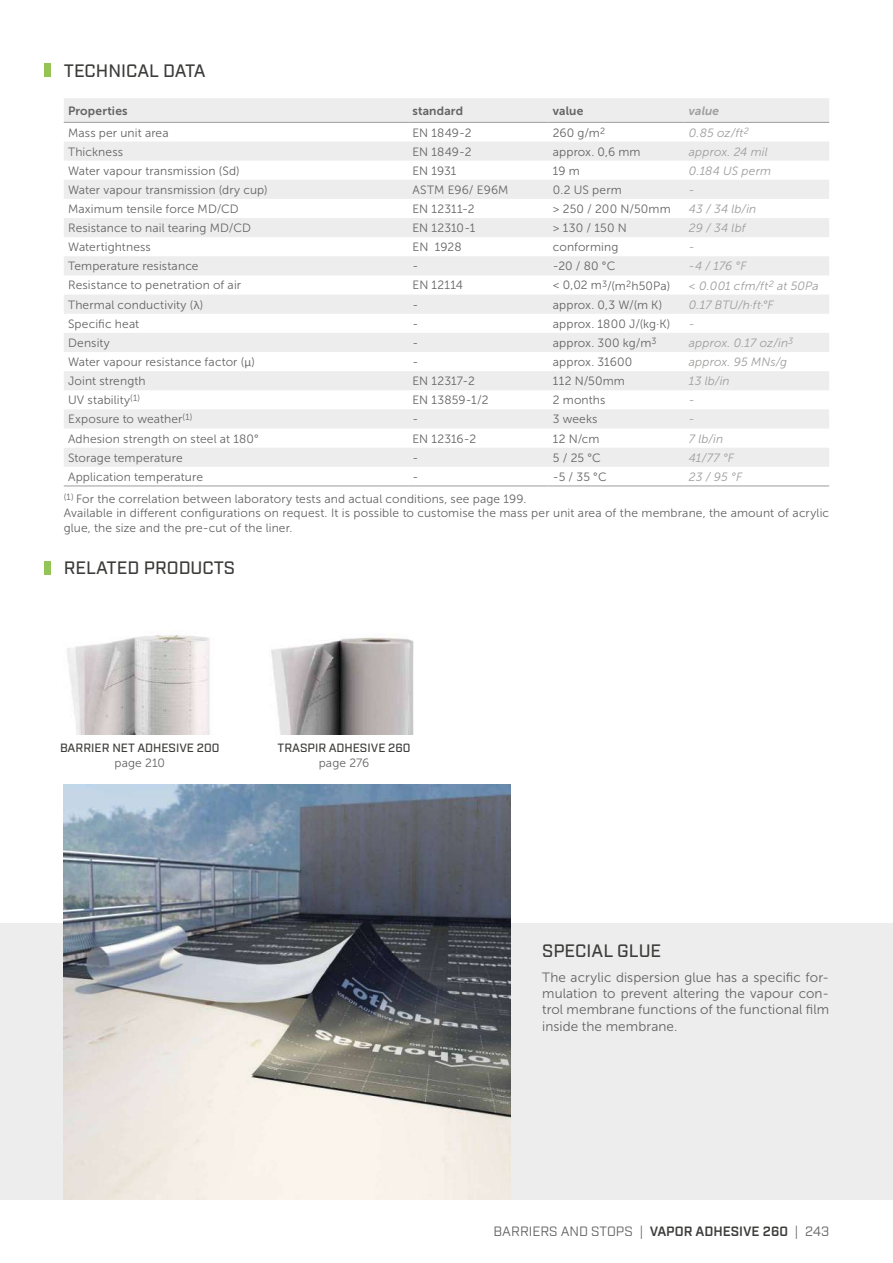
<style>
.page{position:relative;width:893px;height:1263px;background:#fff}
.page>*{position:absolute;margin:0;border:0;box-sizing:border-box;transform-origin:0 0}
.t1{font:500 18px "Industry";color:#3c3c3b}
.t2{font:13.5px/16.2px "Museo Sans 300";letter-spacing:.01em;color:#646363;text-align:justify}
.t3{font:13.5px "Industry";color:#646363}
.t4{font:12px/14.4px "Museo Sans 300";letter-spacing:.01em;color:#646363}
.t5{font:italic 12px "Museo Sans 300";letter-spacing:.01em;color:#9d9d9c}
.t6{font:500 12px "Industry";color:#3c3c3b}
.t7{font:12px "Museo Sans 700";letter-spacing:.015em;color:#646363}
.t8{font:italic 12px "Museo Sans 700";letter-spacing:.01em;color:#9d9d9c}
.s1{font-family:"Proxima Nova"}
.s2{font-weight:600;color:#3c3c3b}
</style>
<div class="page">
<div style="left:0;top:923px;width:893px;height:276px;background:#ededed"></div>
<img style="left:64px;top:784px;width:446px;height:415px">
<img style="left:271px;top:637px;width:143px;height:97px">
<img style="left:67px;top:631px;width:143px;height:103px">
<svg style="left:64px;top:98px;width:765px;height:369px;fill:#ededed"></svg>
<hr style="left:64px;top:122px;width:344px;height:1px;background:#9d9d9c">
<hr style="left:408px;top:122px;width:141px;height:1px;background:#9d9d9c">
<hr style="left:549px;top:122px;width:136px;height:1px;background:#9d9d9c">
<hr style="left:685px;top:122px;width:144px;height:1px;background:#9d9d9c">
<hr style="left:64px;top:486px;width:344px;height:1px;background:#9d9d9c">
<hr style="left:408px;top:486px;width:141px;height:1px;background:#9d9d9c">
<hr style="left:549px;top:486px;width:136px;height:1px;background:#9d9d9c">
<hr style="left:685px;top:486px;width:144px;height:1px;background:#9d9d9c">
<div style="left:45px;top:64px;width:6px;height:13px;background:#94c356"></div>
<div style="left:45px;top:561px;width:6px;height:13px;background:#94c356"></div>
<h1 class="t1" style="left:64px;top:60px;width:143px">TECHNICAL DATA</h1>
<p class="t7" style="left:68px;top:104px;width:61px">Properties</p>
<p class="t7" style="left:412px;top:104px;width:52px">standard</p>
<p class="t7" style="left:553px;top:104px;width:32px">value</p>
<p class="t8" style="left:689px;top:104px;width:32px">value</p>
<p class="t4" style="left:68px;top:125px;width:102px">Mass per unit area</p>
<p class="t4" style="left:412px;top:125px;width:60px">EN 1849-2</p>
<p class="t4" style="left:553px;top:125px;width:54px">260 g/m<sup>2</sup></p>
<p class="t5" style="left:689px;top:126px;width:62px">0.85 oz/ft<sup>2</sup></p>
<p class="t4" style="left:68px;top:144px;width:57px">Thickness</p>
<p class="t4" style="left:412px;top:144px;width:60px">EN 1849-2</p>
<p class="t4" style="left:553px;top:144px;width:89px">approx. 0,6 mm</p>
<p class="t5" style="left:689px;top:145px;width:80px">approx. 24 mil</p>
<p class="t4" style="left:68px;top:163px;width:173px">Water vapour transmission (Sd)</p>
<p class="t4" style="left:412px;top:163px;width:45px">EN 1931</p>
<p class="t4" style="left:553px;top:163px;width:29px">19 m</p>
<p class="t5" style="left:689px;top:164px;width:84px">0.184 US perm</p>
<p class="t4" style="left:68px;top:183px;width:201px">Water vapour transmission (dry cup)</p>
<p class="t4" style="left:412px;top:183px;width:97px">ASTM E96/ E96M</p>
<p class="t4" style="left:553px;top:183px;width:70px">0.2 US perm</p>
<p class="t5" style="left:689px;top:183px;width:7px">-</p>
<p class="t4" style="left:68px;top:202px;width:172px">Maximum tensile force MD/CD</p>
<p class="t4" style="left:412px;top:202px;width:64px">EN 12311-2</p>
<p class="t4" style="left:553px;top:202px;width:119px">&gt; 250 / 200 N/50mm</p>
<p class="t5" style="left:689px;top:202px;width:69px">43 / 34 lb/in</p>
<p class="t4" style="left:68px;top:221px;width:184px">Resistance to nail tearing MD/CD</p>
<p class="t4" style="left:412px;top:221px;width:64px">EN 12310-1</p>
<p class="t4" style="left:553px;top:221px;width:75px">&gt; 130 / 150 N</p>
<p class="t5" style="left:689px;top:221px;width:58px">29 / 34 lbf</p>
<p class="t4" style="left:68px;top:240px;width:84px">Watertightness</p>
<p class="t4" style="left:413px;top:240px;width:51px">EN 1928</p>
<p class="t4" style="left:553px;top:240px;width:67px">conforming</p>
<p class="t5" style="left:689px;top:241px;width:7px">-</p>
<p class="t4" style="left:68px;top:259px;width:132px">Temperature resistance</p>
<p class="t4" style="left:413px;top:259px;width:7px">-</p>
<p class="t4" style="left:553px;top:259px;width:64px">-20 / 80 °C</p>
<p class="t5" style="left:689px;top:260px;width:59px">-4 / 176 °F</p>
<p class="t4" style="left:68px;top:278px;width:175px">Resistance to penetration of air</p>
<p class="t4" style="left:413px;top:278px;width:52px">EN 12114</p>
<p class="t4" style="left:553px;top:278px;width:119px">&lt; 0,02 m<sup>3</sup>/(m<sup>2</sup>h50Pa)</p>
<p class="t5" style="left:689px;top:279px;width:131px">&lt; 0.001 cfm/ft<sup>2</sup> at 50Pa</p>
<p class="t4" style="left:68px;top:298px;width:137px">Thermal conductivity (<span class="s1">λ</span>)</p>
<p class="t4" style="left:412px;top:297px;width:7px">-</p>
<p class="t4" style="left:553px;top:297px;width:111px">approx. 0,3 W/(m K)</p>
<p class="t5" style="left:689px;top:298px;width:86px">0.17 BTU/h∙ft∙°F</p>
<p class="t4" style="left:68px;top:317px;width:73px">Specific heat</p>
<p class="t4" style="left:412px;top:317px;width:7px">-</p>
<p class="t4" style="left:553px;top:317px;width:119px">approx. 1800 J/(kg∙ K)</p>
<p class="t5" style="left:689px;top:317px;width:7px">-</p>
<p class="t4" style="left:68px;top:336px;width:43px">Density</p>
<p class="t4" style="left:412px;top:336px;width:7px">-</p>
<p class="t4" style="left:553px;top:336px;width:105px">approx. 300 kg/m<sup>3</sup></p>
<p class="t5" style="left:689px;top:336px;width:106px">approx. 0.17 oz/in<sup>3</sup></p>
<p class="t4" style="left:68px;top:355px;width:189px">Water vapour resistance factor (<span class="s1">μ</span>)</p>
<p class="t4" style="left:412px;top:355px;width:7px">-</p>
<p class="t4" style="left:553px;top:355px;width:81px">approx. 31600</p>
<p class="t5" style="left:689px;top:355px;width:100px">approx. 95 MNs/g</p>
<p class="t4" style="left:68px;top:374px;width:79px">Joint strength</p>
<p class="t4" style="left:412px;top:374px;width:64px">EN 12317-2</p>
<p class="t4" style="left:553px;top:374px;width:74px">112 N/50mm</p>
<p class="t5" style="left:689px;top:375px;width:42px">13 lb/in</p>
<p class="t4" style="left:68px;top:393px;width:74px">UV stability<sup>(1)</sup></p>
<p class="t4" style="left:412px;top:393px;width:78px">EN 13859-1/2</p>
<p class="t4" style="left:553px;top:393px;width:54px">2 months</p>
<p class="t5" style="left:689px;top:394px;width:7px">-</p>
<p class="t4" style="left:68px;top:412px;width:126px">Exposure to weather<sup>(1)</sup></p>
<p class="t4" style="left:412px;top:412px;width:7px">-</p>
<p class="t4" style="left:553px;top:412px;width:46px">3 weeks</p>
<p class="t5" style="left:689px;top:413px;width:7px">-</p>
<p class="t4" style="left:68px;top:431px;width:192px">Adhesion strength on steel at 180°</p>
<p class="t4" style="left:412px;top:431px;width:65px">EN 12316-2</p>
<p class="t4" style="left:553px;top:431px;width:48px">12 N/cm</p>
<p class="t5" style="left:689px;top:432px;width:36px">7 lb/in</p>
<p class="t4" style="left:68px;top:450px;width:116px">Storage temperature</p>
<p class="t4" style="left:412px;top:450px;width:7px">-</p>
<p class="t4" style="left:553px;top:450px;width:50px">5 / 25 °C</p>
<p class="t5" style="left:689px;top:451px;width:47px">41/77 °F</p>
<p class="t4" style="left:68px;top:470px;width:136px">Application temperature</p>
<p class="t4" style="left:412px;top:470px;width:7px">-</p>
<p class="t4" style="left:553px;top:470px;width:55px">-5 / 35 °C</p>
<p class="t5" style="left:689px;top:470px;width:55px">23 / 95 °F</p>
<p class="t4" style="left:64px;top:492px;width:767px"><sup>(1)</sup> For the correlation between laboratory tests and actual conditions, see page 199.<br>Available in different configurations on request. It is possible to customise the mass per unit area of the membrane, the amount of acrylic glue, the size and the pre-cut of the liner.</p>
<h1 class="t1" style="left:64px;top:557px;width:173px">RELATED PRODUCTS</h1>
<p class="t6" style="left:60px;top:740px;width:161px">BARRIER NET ADHESIVE 200</p>
<p class="t6" style="left:278px;top:740px;width:134px">TRASPIR ADHESIVE 260</p>
<p class="t4" style="left:114px;top:755px;width:52px">page 210</p>
<p class="t4" style="left:319px;top:755px;width:52px">page 276</p>
<h1 class="t1" style="left:542px;top:940px;width:121px">SPECIAL GLUE</h1>
<p class="t2" style="left:542px;top:969px;width:289px">The acrylic dispersion glue has a specific for&shy;mulation to prevent altering the vapour con&shy;trol membrane functions of the functional film inside the membrane.</p>
<p class="t3" style="left:494px;top:1223px;width:337px">BARRIERS AND STOPS | <span class="s2">VAPOR ADHESIVE 260</span> | 243</p>
</div>
